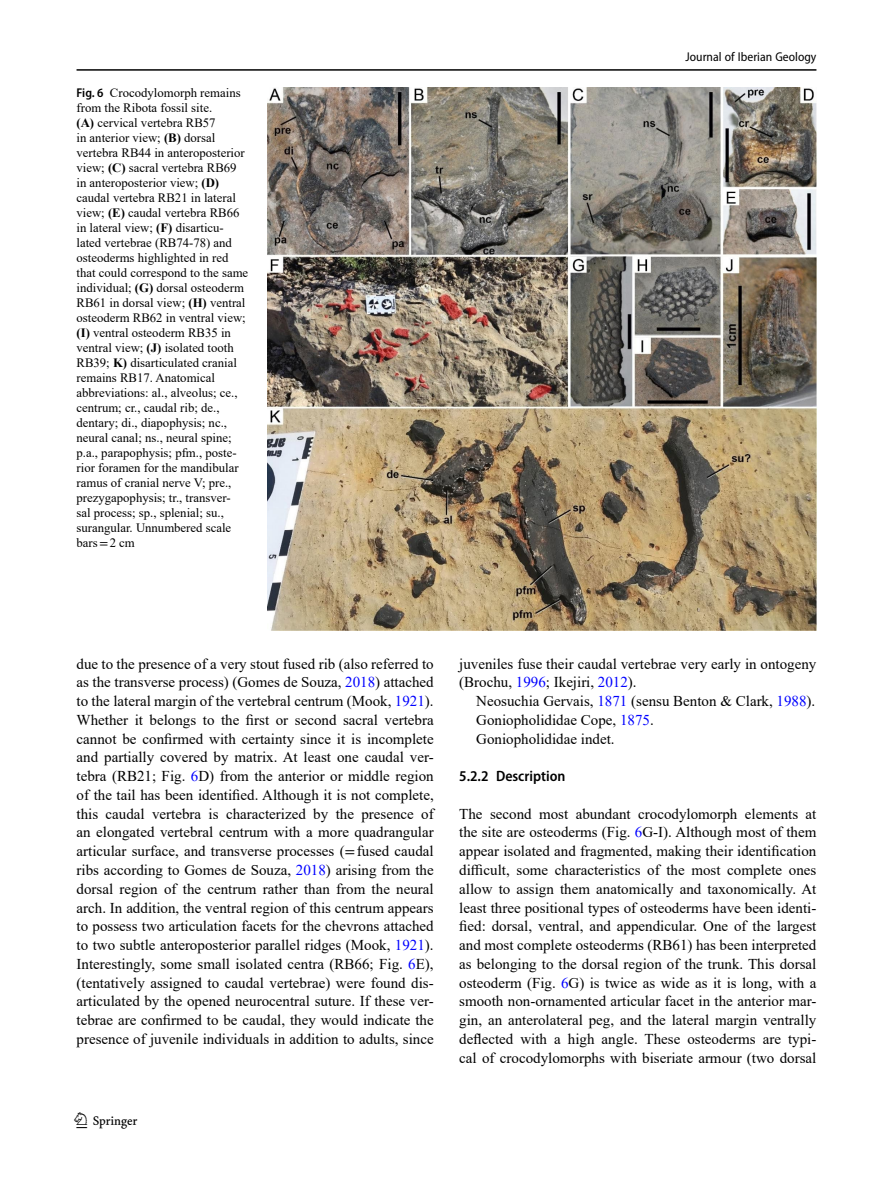
<style>
.page{position:relative;width:893px;height:1187px;background:#fff}
.page>*{position:absolute;margin:0;border:0;box-sizing:border-box;transform-origin:0 0}
.t1{font:22.5px "Springnew";color:#000}
.Body_Text{font:15px/18.8px "Times New Roman";color:#000;text-align:justify}
.Body_Text_Indent{font:15px "Times New Roman";color:#000}
.Head_3{font:600 semi-condensed 15px "Myriad Pro";color:#000}
.Figure_Caption_Side{font:12.75px/15px "Times New Roman";color:#000}
.t2{font:semi-condensed 12.75px "Myriad Pro";color:#000}
.s1{font-family:"Myriad Pro";font-weight:600;font-stretch:semi-condensed}
.s2{font-weight:700}
.s3{font-family:"STIX"}
.s4{color:#00f}
</style>
<div class="page">
<hr style="left:77px;top:69px;width:739px;height:2px;background:#000">
<img style="left:268px;top:87px;width:548px;height:543px">
<p class="Figure_Caption_Side" style="left:77px;top:84px;width:173px"><span class="s1">Fig. 6</span> Crocodylomorph remains from the Ribota fossil site.<br><span class="s2">(A)</span> cervical vertebra RB57<br>in anterior view; <span class="s2">(B)</span> dorsal vertebra RB44 in anteroposterior view; <span class="s2">(C)</span> sacral vertebra RB69 in anteroposterior view; <span class="s2">(D) </span>caudal vertebra RB21 in lateral view; <span class="s2">(E)</span> caudal vertebra RB66 in lateral view; <span class="s2">(F)</span> disarticu&shy;lated vertebrae (RB74-78) and osteoderms highlighted in red that could correspond to the same individual; <span class="s2">(G)</span> dorsal osteoderm<br>RB61 in dorsal view; <span class="s2">(H)</span> ventral osteoderm RB62 in ventral view; <span class="s2">(I)</span> ventral osteoderm RB35 in ventral view; <span class="s2">(J)</span> isolated tooth<br>RB39; <span class="s2">K)</span> disarticulated cranial remains RB17. Anatomical abbreviations: al., alveolus; ce., centrum; cr., caudal rib; de., dentary; di., diapophysis; nc., neural canal; ns., neural spine; p.a., parapophysis; pfm., poste&shy;rior foramen for the mandibular ramus of cranial nerve V; pre., prezygapophysis; tr., transver-<br>sal process; sp., splenial; su., surangular. Unnumbered scale bars<span class="s3">=</span>2 cm</p>
<p class="t2" style="left:686px;top:49px;width:132px">Journal of Iberian Geology</p>
<p class="Body_Text" style="left:77px;top:653px;width:359px">due to the presence of a very stout fused rib (also referred to as the transverse process) (Gomes de Souza, <span class="s4">2018</span>) attached to the lateral margin of the vertebral centrum (Mook, <span class="s4">1921</span>).<br>Whether it belongs to the first or second sacral vertebra cannot be confirmed with certainty since it is incomplete and partially covered by matrix. At least one caudal ver&shy;tebra (RB21; Fig. <span class="s4">6</span>D) from the anterior or middle region of the tail has been identified. Although it is not complete, this caudal vertebra is characterized by the presence of an elongated vertebral centrum with a more quadrangular articular surface, and transverse processes (<span class="s3">=</span>fused caudal ribs according to Gomes de Souza, <span class="s4">2018</span>) arising from the dorsal region of the centrum rather than from the neural arch. In addition, the ventral region of this centrum appears to possess two articulation facets for the chevrons attached to two subtle anteroposterior parallel ridges (Mook, <span class="s4">1921</span>).<br>Interestingly, some small isolated centra (RB66; Fig. <span class="s4">6</span>E), (tentatively assigned to caudal vertebrae) were found dis&shy;articulated by the opened neurocentral suture. If these ver&shy;tebrae are confirmed to be caudal, they would indicate the presence of juvenile individuals in addition to adults, since</p>
<h1 class="t1" style="left:77px;top:1107px;width:63px">1 3</h1>
<p class="Body_Text" style="left:459px;top:653px;width:359px">juveniles fuse their caudal vertebrae very early in ontogeny (Brochu, <span class="s4">1996</span>; Ikejiri, <span class="s4">2012</span>).</p>
<p class="Body_Text_Indent" style="left:476px;top:690px;width:341px">Neosuchia Gervais, <span class="s4">1871</span> (sensu Benton &amp; Clark, <span class="s4">1988</span>).</p>
<p class="Body_Text_Indent" style="left:476px;top:709px;width:179px">Goniopholididae Cope, <span class="s4">1875</span>.</p>
<p class="Body_Text_Indent" style="left:476px;top:728px;width:140px">Goniopholididae indet.</p>
<p class="Head_3" style="left:459px;top:767px;width:108px">5.2.2 Description</p>
<p class="Body_Text" style="left:459px;top:803px;width:359px">The second most abundant crocodylomorph elements at the site are osteoderms (Fig. <span class="s4">6</span>G-I). Although most of them appear isolated and fragmented, making their identification difficult, some characteristics of the most complete ones allow to assign them anatomically and taxonomically. At least three positional types of osteoderms have been identi&shy;fied: dorsal, ventral, and appendicular. One of the largest and most complete osteoderms (RB61) has been interpreted as belonging to the dorsal region of the trunk. This dorsal osteoderm (Fig. <span class="s4">6</span>G) is twice as wide as it is long, with a smooth non-ornamented articular facet in the anterior mar&shy;gin, an anterolateral peg, and the lateral margin ventrally deflected with a high angle. These osteoderms are typi&shy;cal of crocodylomorphs with biseriate armour (two dorsal</p>
</div>
